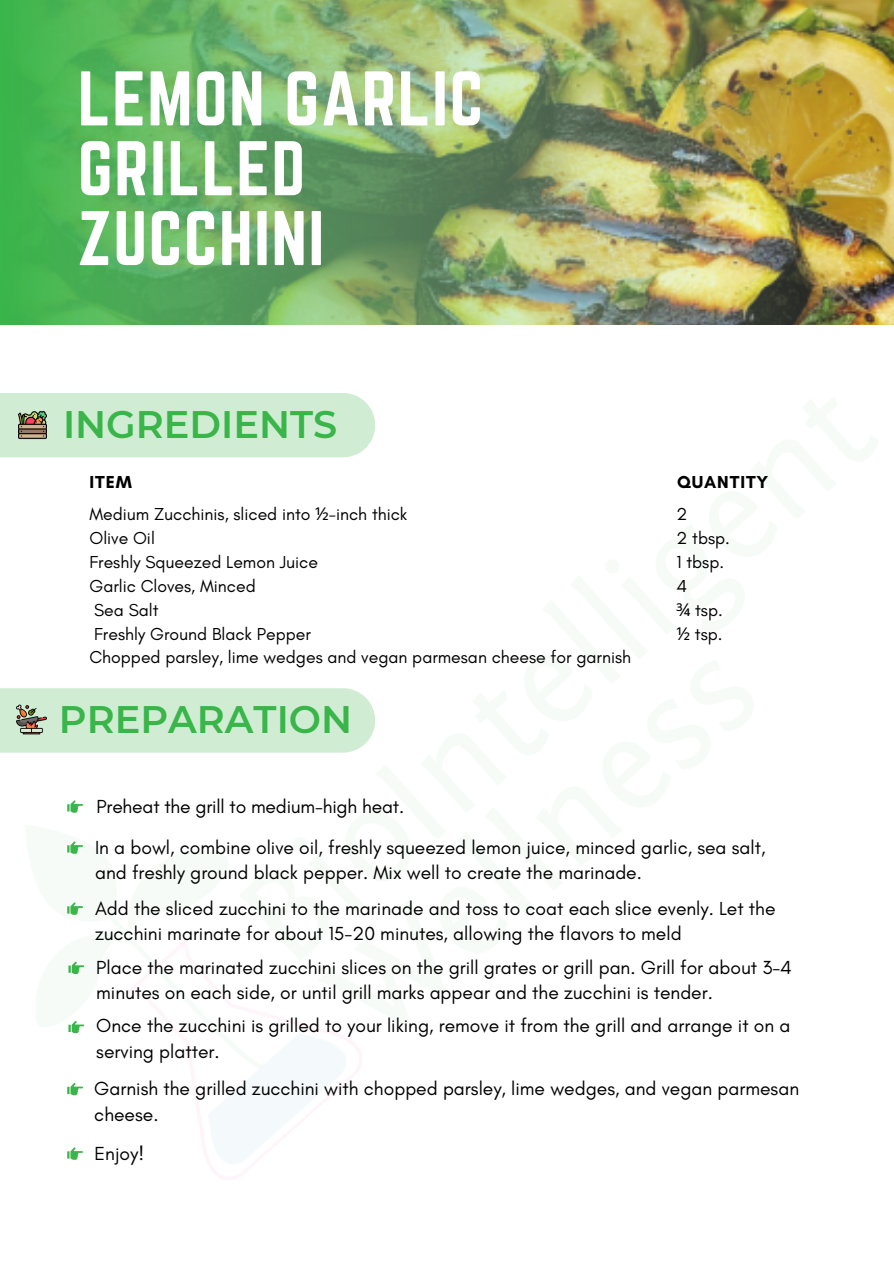
<style>
.page{position:relative;width:894px;height:1264px;background:#fff}
.page>*{position:absolute;margin:0;border:0;box-sizing:border-box;transform-origin:0 0}
.t1{font:67.5px/69.8px "Norwester";letter-spacing:.02em;color:#fff}
.t2{font:600 38.25px "Montserrat";color:#39b54a}
.t3{font:19.2px/25.7px "Glacial Indifference";color:#000}
.t4{font:17.7px "Glacial Indifference";color:#000}
.t5{font:700 17.7px "Glacial Indifference";letter-spacing:.05em;color:#000}
.t6{font:17.55px "Glacial Indifference";color:#000}
.s1{font-family:"Noto Sans"}
</style>
<div class="page">
<img style="left:0;top:393px;width:375px;height:787px">
<div style="left:0;top:688px;width:375px;height:64px;background:#d0edd4"></div>
<img style="left:16px;top:704px;width:31px;height:30px">
<svg style="left:67px;top:800px;width:16px;height:12px"></svg>
<svg style="left:67px;top:841px;width:16px;height:12px"></svg>
<img style="left:0;top:0;width:893px;height:324px">
<svg style="left:67px;top:902px;width:16px;height:12px"></svg>
<svg style="left:68px;top:961px;width:16px;height:13px"></svg>
<svg style="left:68px;top:1020px;width:16px;height:13px"></svg>
<svg style="left:67px;top:1082px;width:16px;height:13px"></svg>
<svg style="left:67px;top:1147px;width:16px;height:12px"></svg>
<p class="t1" style="left:78px;top:63px;width:407px">LEMON GARLIC<br>GRILLED<br>ZUCCHINI</p>
<p class="t2" style="left:63px;top:401px;width:276px">INGREDIENTS</p>
<p class="t5" style="left:89px;top:471px;width:44px">ITEM</p>
<p class="t6" style="left:89px;top:503px;width:319px">Medium Zucchinis, sliced into <span class="s1">½</span>-inch thick</p>
<p class="t6" style="left:89px;top:527px;width:67px">Olive Oil</p>
<p class="t6" style="left:89px;top:551px;width:230px">Freshly Squeezed Lemon Juice</p>
<p class="t6" style="left:89px;top:575px;width:168px">Garlic Cloves, Minced</p>
<p class="t6" style="left:94px;top:599px;width:66px">Sea Salt</p>
<p class="t6" style="left:94px;top:623px;width:218px">Freshly Ground Black Pepper</p>
<p class="t6" style="left:89px;top:646px;width:543px">Chopped parsley, lime wedges and vegan parmesan cheese for garnish</p>
<p class="t2" style="left:59px;top:696px;width:295px">PREPARATION</p>
<p class="t5" style="left:677px;top:471px;width:93px">QUANTITY</p>
<p class="t4" style="left:676px;top:503px;width:12px">2</p>
<p class="t4" style="left:676px;top:527px;width:55px">2 tbsp.</p>
<p class="t4" style="left:676px;top:551px;width:49px">1 tbsp.</p>
<p class="t4" style="left:676px;top:575px;width:12px">4</p>
<p class="t4" style="left:676px;top:599px;width:48px"><span class="s1">¾</span> tsp.</p>
<p class="t4" style="left:676px;top:622px;width:48px"><span class="s1">½</span> tsp.</p>
<p class="t3" style="left:96px;top:793px;width:309px">Preheat the grill to medium-high heat.</p>
<p class="t3" style="left:95px;top:834px;width:671px">In a bowl, combine olive oil, freshly squeezed lemon juice, minced garlic, sea salt, and freshly ground black pepper. Mix well to create the marinade.</p>
<p class="t3" style="left:95px;top:895px;width:682px">Add the sliced zucchini to the marinade and toss to coat each slice evenly. Let the zucchini marinate for about 15-20 minutes, allowing the flavors to meld</p>
<p class="t3" style="left:96px;top:954px;width:697px">Place the marinated zucchini slices on the grill grates or grill pan. Grill for about 3-4 minutes on each side, or until grill marks appear and the zucchini is tender.</p>
<p class="t3" style="left:96px;top:1012px;width:695px">Once the zucchini is grilled to your liking, remove it from the grill and arrange it on a serving platter.</p>
<p class="t3" style="left:94px;top:1075px;width:706px">Garnish the grilled zucchini with chopped parsley, lime wedges, and vegan parmesan cheese.</p>
<p class="t3" style="left:94px;top:1139px;width:51px">Enjoy!</p>
</div>
